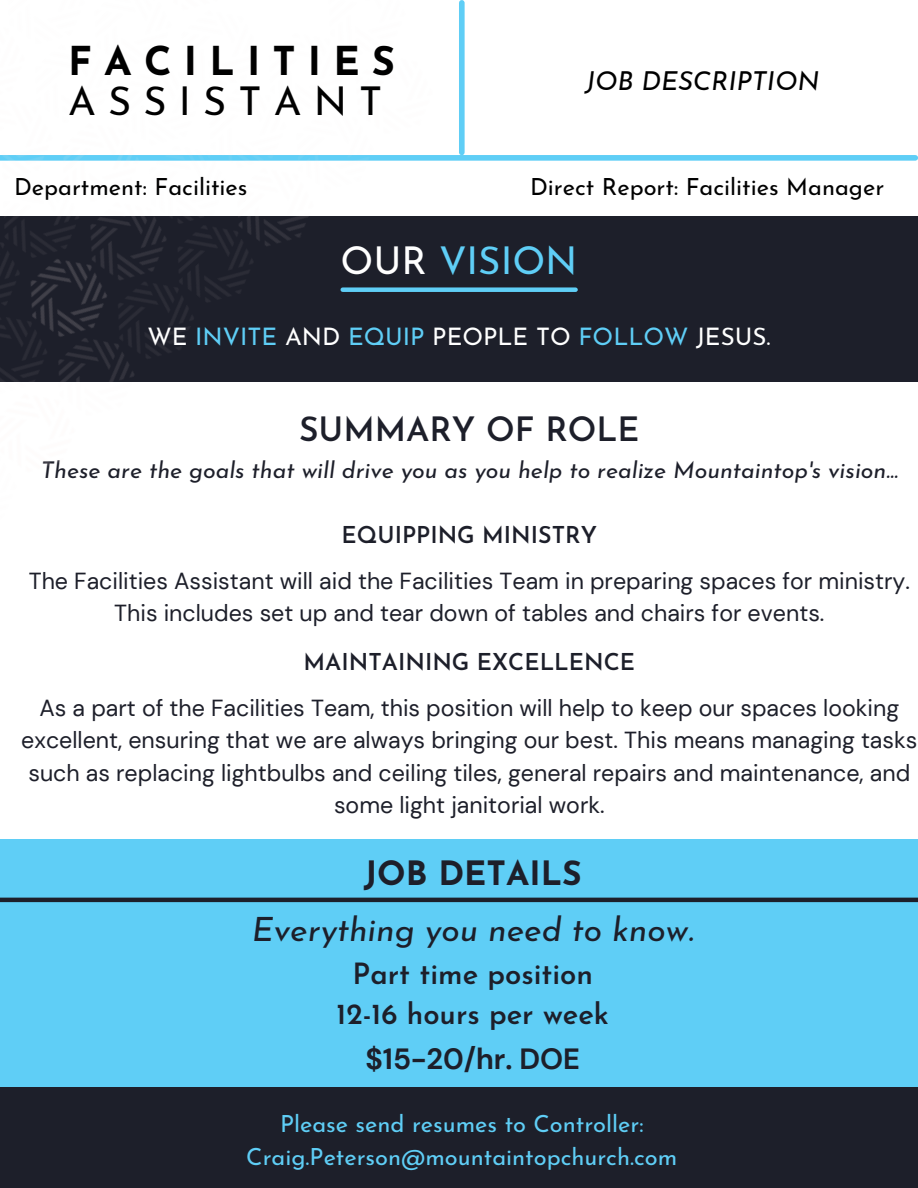
<style>
.page{position:relative;width:918px;height:1188px;background:#fff}
.page>*{position:absolute;margin:0;border:0;box-sizing:border-box;transform-origin:0 0}
.t1{font:700 39.75px "Josefin Sans";letter-spacing:.305em;color:#000}
.t2{font:39.75px "Josefin Sans";letter-spacing:.305em;color:#000}
.t3{font:38.4px "Josefin Sans";color:#5fcef6}
.t4{font:italic 33.45px "Josefin Sans";color:#1d1f2a}
.t5{font:600 33.45px "Josefin Sans";color:#1d1f2a}
.t6{font:700 33.45px "Josefin Sans";color:#1d1f2a}
.t7{font:600 29.25px "Josefin Sans";color:#1d1f2a}
.t8{font:700 29.25px "DM Sans";color:#1d1f2a}
.t9{font:italic 26.1px "Josefin Sans";color:#000}
.t10{font:24.15px "Josefin Sans";color:#fff}
.t11{font:23.7px/32.7px "Josefin Sans";color:#5fcef6;text-align:center}
.t12{font:23.7px "Josefin Sans";color:#000}
.t13{font:23.25px/32.4px "DM Sans";color:#1d1f2a;text-align:center}
.t14{font:600 23.25px "Josefin Sans";color:#1d1f2a}
.t15{font:italic 23.1px "Josefin Sans";color:#1d1f2a}
.s1{color:#fff}
.s2{color:#5fcef6}
</style>
<div class="page">
<div style="left:0;top:216px;width:918px;height:165px;background:#1d1f2a"></div>
<div style="left:343px;top:287px;width:233px;height:5px;background:#5fcef6"></div>
<div style="left:0;top:155px;width:915px;height:6px;background:#5fcef6"></div>
<img style="left:0;top:0;width:473px;height:382px">
<div style="left:0;top:1086px;width:918px;height:102px;background:#1d1f2a"></div>
<div style="left:0;top:839px;width:918px;height:247px;background:#5fcef6"></div>
<hr style="left:0;top:898px;width:918px;height:4px;background:#1d1f2a">
<p class="t1" style="left:68px;top:45px;width:328px">FACILITIES</p>
<p class="t2" style="left:68px;top:85px;width:316px">ASSISTANT</p>
<p class="t9" style="left:585px;top:71px;width:235px">JOB DESCRIPTION</p>
<p class="t12" style="left:14px;top:177px;width:235px">Department: Facilities</p>
<p class="t12" style="left:530px;top:177px;width:356px">Direct Report: Facilities Manager</p>
<p class="t3" style="left:340px;top:245px;width:239px"><span class="s1">OUR</span> VISION</p>
<p class="t10" style="left:147px;top:327px;width:625px">WE <span class="s2">INVITE</span> AND <span class="s2">EQUIP</span> PEOPLE TO <span class="s2">FOLLOW</span> JESUS.</p>
<p class="t5" style="left:299px;top:416px;width:342px">SUMMARY OF ROLE</p>
<p class="t15" style="left:41px;top:461px;width:858px">These are the goals that will drive you as you help to realize Mountaintop's vision...</p>
<p class="t14" style="left:342px;top:525px;width:257px">EQUIPPING MINISTRY</p>
<p class="t13" style="left:29px;top:565px;width:883px">The Facilities Assistant will aid the Facilities Team in preparing spaces for ministry.<br>This includes set up and tear down of tables and chairs for events.</p>
<p class="t14" style="left:304px;top:652px;width:333px">MAINTAINING EXCELLENCE</p>
<p class="t13" style="left:21px;top:692px;width:898px">As a part of the Facilities Team, this position will help to keep our spaces looking excellent, ensuring that we are always bringing our best. This means managing tasks such as replacing lightbulbs and ceiling tiles, general repairs and maintenance, and some light janitorial work.</p>
<p class="t6" style="left:364px;top:860px;width:219px">JOB DETAILS</p>
<p class="t4" style="left:252px;top:916px;width:444px">Everything you need to know.</p>
<p class="t7" style="left:353px;top:962px;width:242px">Part time position</p>
<p class="t7" style="left:337px;top:1002px;width:274px">12-16 hours per week</p>
<p class="t8" style="left:366px;top:1040px;width:216px">$15-20/hr. DOE</p>
<p class="t11" style="left:246px;top:1110px;width:432px">Please send resumes to Controller:<br>Craig.Peterson@mountaintopchurch.com</p>
</div>
